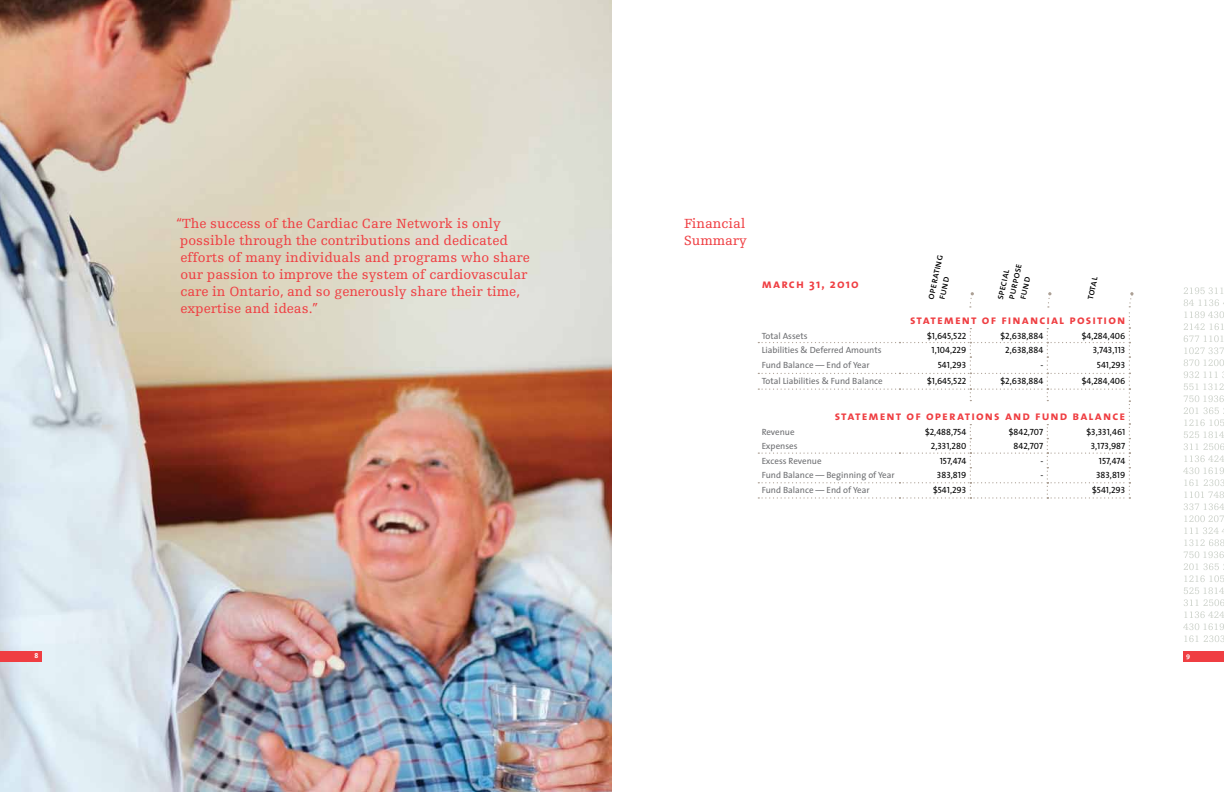
<style>
.page{position:relative;width:1224px;height:792px;background:#fff}
.page>*{position:absolute;margin:0;border:0;box-sizing:border-box;transform-origin:0 0}
.t1{font:14px/17px "Egyptienne F";color:#ef3e42}
.t2{font:12.5px "The Sans Bold Caps";letter-spacing:.085em;color:#ef3e42}
.t3{font:700 12.5px "The Sans";letter-spacing:.09em;color:#ef3e42}
.t4{font:10px/11px "The Sans Caps";color:#000}
.t5{font:9px "The Sans Caps";color:#000}
.t6{font:9px "The Sans";color:#6d6e71}
.t7{font:700 7px "The Sans";color:#fff}
.s1{font-family:"The Sans Bold Caps";font-weight:400}
</style>
<div class="page">
<div style="left:1183px;top:651px;width:41px;height:10px;background:#ef3e42"></div>
<svg style="left:1183px;top:287px;width:41px;height:355px"></svg>
<img style="left:0;top:0;width:612px;height:792px">
<div style="left:0;top:651px;width:41px;height:10px;background:#ef3e42"></div>
<svg style="left:758px;top:292px;width:376px;height:207px"></svg>
<p class="t1" style="left:176px;top:215px;width:355px">“The success of the Cardiac Care Network is only possible through the contributions and dedicated efforts of many individuals and programs who share our passion to improve the system of cardiovascular care in Ontario, and so generously share their time, expertise and ideas.”</p>
<p class="t1" style="left:684px;top:215px;width:64px">Financial<br>Summary</p>
<p class="t3" style="left:762px;top:273px;width:99px"><span class="s1">march</span> 31, 2010</p>
<p class="t4" style="left:925px;top:298px;width:47px;rotate:-78deg">operating fund</p>
<p class="t4" style="left:994px;top:298px;width:41px;rotate:-78deg">special purpose fund</p>
<p class="t4" style="left:1084px;top:298px;width:25px;rotate:-78deg">total</p>
<p class="t2" style="left:910px;top:309px;width:217px">statement of financial position</p>
<p class="t6" style="left:762px;top:328px;width:47px">Total Assets</p>
<p class="t5" style="left:927px;top:328px;width:41px">$1,645,522</p>
<p class="t5" style="left:1001px;top:328px;width:44px">$2,638,884</p>
<p class="t5" style="left:1082px;top:328px;width:45px">$4,284,406</p>
<p class="t6" style="left:762px;top:343px;width:121px">Liabilities &amp; Deferred Amounts</p>
<p class="t5" style="left:932px;top:343px;width:36px">1,104,229</p>
<p class="t5" style="left:1005px;top:343px;width:40px">2,638,884</p>
<p class="t5" style="left:1093px;top:343px;width:34px">3,743,113</p>
<p class="t6" style="left:762px;top:357px;width:109px">Fund Balance — End of Year</p>
<p class="t5" style="left:938px;top:357px;width:30px">541,293</p>
<p class="t5" style="left:1040px;top:357px;width:4px">-</p>
<p class="t5" style="left:1097px;top:357px;width:30px">541,293</p>
<p class="t6" style="left:762px;top:374px;width:123px">Total Liabilities &amp; Fund Balance</p>
<p class="t5" style="left:927px;top:373px;width:41px">$1,645,522</p>
<p class="t5" style="left:1001px;top:374px;width:44px">$2,638,884</p>
<p class="t5" style="left:1082px;top:373px;width:45px">$4,284,406</p>
<p class="t2" style="left:835px;top:405px;width:292px">statement of operations and fund balance</p>
<p class="t6" style="left:762px;top:424px;width:34px">Revenue</p>
<p class="t5" style="left:925px;top:424px;width:43px">$2,488,754</p>
<p class="t5" style="left:1009px;top:424px;width:36px">$842,707</p>
<p class="t5" style="left:1087px;top:424px;width:40px">$3,331,461</p>
<p class="t6" style="left:762px;top:439px;width:37px">Expenses</p>
<p class="t5" style="left:931px;top:439px;width:37px">2,331,280</p>
<p class="t5" style="left:1014px;top:439px;width:31px">842,707</p>
<p class="t5" style="left:1091px;top:439px;width:36px">3,173,987</p>
<p class="t6" style="left:762px;top:453px;width:61px">Excess Revenue</p>
<p class="t5" style="left:940px;top:453px;width:28px">157,474</p>
<p class="t5" style="left:1040px;top:453px;width:4px">-</p>
<p class="t5" style="left:1099px;top:453px;width:28px">157,474</p>
<p class="t6" style="left:762px;top:468px;width:135px">Fund Balance — Beginning of Year</p>
<p class="t5" style="left:937px;top:468px;width:31px">383,819</p>
<p class="t5" style="left:1040px;top:468px;width:4px">-</p>
<p class="t5" style="left:1096px;top:468px;width:31px">383,819</p>
<p class="t6" style="left:762px;top:483px;width:109px">Fund Balance — End of Year</p>
<p class="t5" style="left:933px;top:483px;width:35px">$541,293</p>
<p class="t5" style="left:1092px;top:483px;width:35px">$541,293</p>
<p class="t7" style="left:35px;top:650px;width:5px">8</p>
<p class="t7" style="left:1186px;top:650px;width:6px">9</p>
</div>
